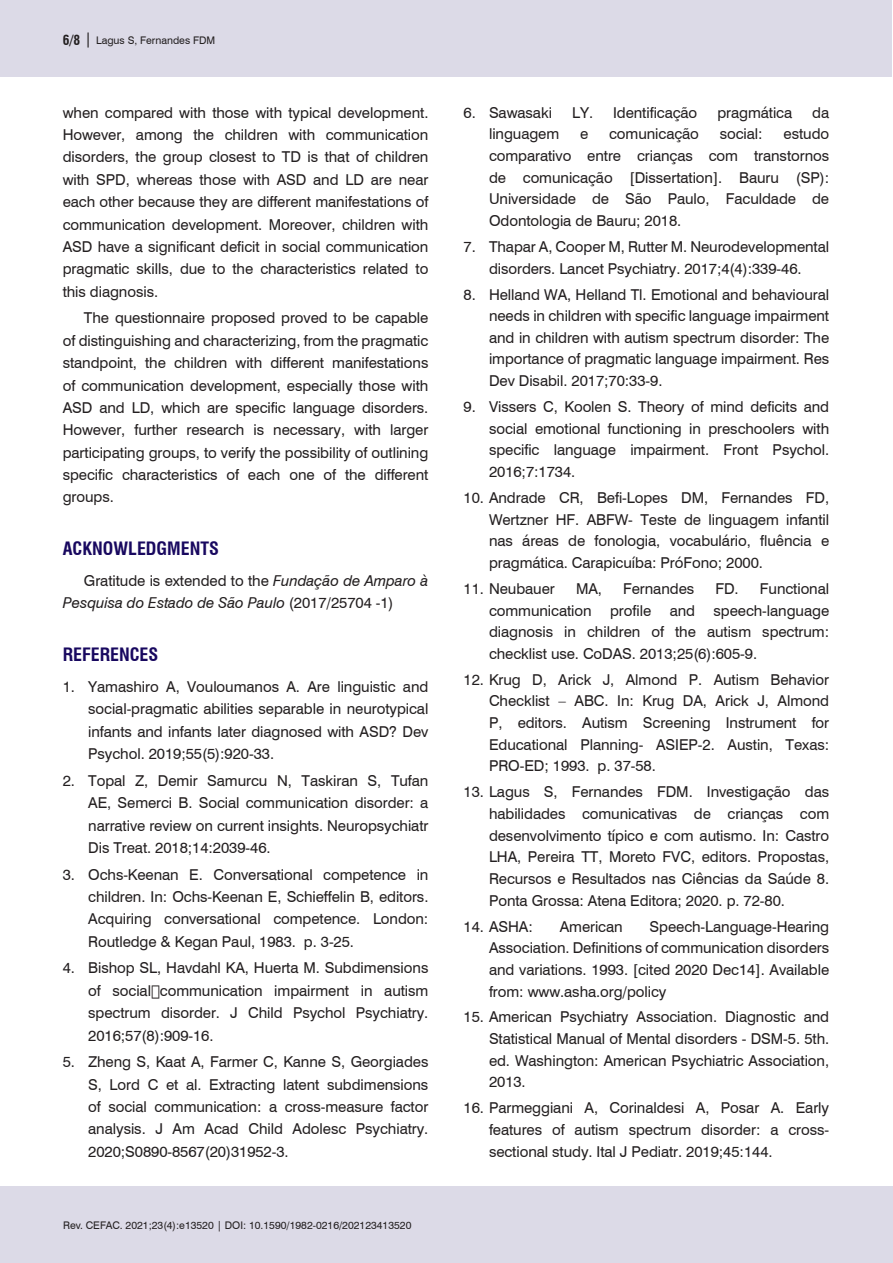
<style>
.page{position:relative;width:893px;height:1263px;background:#fff}
.page>*{position:absolute;margin:0;border:0;box-sizing:border-box;transform-origin:0 0}
.Nivel_1{font:700 condensed 18px "Swiss 721 BT";color:#18085f}
.Referencias_-_numer{font:15px/21.6px "Swiss 721 BT";letter-spacing:-.005em;color:#231f20;text-align:justify}
.Corpo_do_texto_INGL{font:15px/22.4px "Swiss 721 BT";letter-spacing:-.005em;color:#231f20;text-align:justify}
.Corpo_do_texto_INGL-2{font:italic 15px/22.4px "Swiss 721 BT";letter-spacing:-.005em;color:#231f20}
.t1{font:10.5px "Swiss 721 BT";color:#231f20}
.s1{font-weight:700;font-stretch:condensed;font-size:13.5px}
.s2{font-size:15px}
.s3{font-style:normal}
</style>
<div class="page">
<div style="left:0;top:1186px;width:892px;height:77px;background:#dcdae7"></div>
<div style="left:0;top:0;width:892px;height:77px;background:#dcdae7"></div>
<p class="t1" style="left:63px;top:34px;width:154px"><span class="s1">6/8</span> <span class="s2">|</span> Lagus S, Fernandes FDM</p>
<p class="Corpo_do_texto_INGL" style="left:63px;top:101px;width:367px">when compared with those with typical development.<br>However, among the children with communication disorders, the group closest to TD is that of children with SPD, whereas those with ASD and LD are near each other because they are different manifestations of communication development. Moreover, children with ASD have a significant deficit in social communication pragmatic skills, due to the characteristics related to this diagnosis.</p>
<p class="Corpo_do_texto_INGL" style="left:63px;top:307px;width:367px;text-indent:21px">The questionnaire proposed proved to be capable of distinguishing and characterizing, from the pragmatic standpoint, the children with different manifestations of communication development, especially those with ASD and LD, which are specific language disorders.<br>However, further research is necessary, with larger participating groups, to verify the possibility of outlining specific characteristics of each one of the different groups.</p>
<p class="Nivel_1" style="left:63px;top:538px;width:158px">ACKNOWLEDGMENTS</p>
<p class="Corpo_do_texto_INGL-2" style="left:63px;top:569px;width:367px;text-indent:21px"><span class="s3">Gratitude is extended to the</span> Fundação de Amparo à<br>Pesquisa do Estado de São Paulo <span class="s3">(2017/25704 -1)</span></p>
<p class="Nivel_1" style="left:63px;top:644px;width:97px">REFERENCES</p>
<p class="Referencias_-_numer" style="left:88px;top:675px;width:342px;line-height:22.4px;text-indent:-26px">1. Yamashiro A, Vouloumanos A. Are linguistic and social-pragmatic abilities separable in neurotypical infants and infants later diagnosed with ASD? Dev Psychol. 2019;55(5):920-33.</p>
<p class="Referencias_-_numer" style="left:88px;top:769px;width:342px;line-height:22.4px;text-indent:-26px">2. Topal Z, Demir Samurcu N, Taskiran S, Tufan AE, Semerci B. Social communication disorder: a narrative review on current insights. Neuropsychiatr Dis Treat. 2018;14:2039-46.</p>
<p class="Referencias_-_numer" style="left:88px;top:863px;width:342px;line-height:22.4px;text-indent:-26px">3. Ochs-Keenan E. Conversational competence in children. In: Ochs-Keenan E, Schieffelin B, editors.<br>Acquiring conversational competence. London:<br>Routledge &amp; Kegan Paul, 1983. p. 3-25.</p>
<p class="Referencias_-_numer" style="left:88px;top:957px;width:342px;line-height:22.4px;text-indent:-26px">4. Bishop SL, Havdahl KA, Huerta M. Subdimensions of social‐communication impairment in autism spectrum disorder. J Child Psychol Psychiatry.<br>2016;57(8):909-16.</p>
<p class="Referencias_-_numer" style="left:88px;top:1050px;width:342px;line-height:22.4px;text-indent:-26px">5. Zheng S, Kaat A, Farmer C, Kanne S, Georgiades S, Lord C et al. Extracting latent subdimensions of social communication: a cross-measure factor analysis. J Am Acad Child Adolesc Psychiatry.<br>2020;S0890-8567(20)31952-3.</p>
<p class="t1" style="left:63px;top:1218px;width:350px">Rev. CEFAC. 2021;23(4):e13520 | DOI: 10.1590/1982-0216/202123413520</p>
<p class="Referencias_-_numer" style="left:463px;top:101px;width:90px">6. Sawasaki</p>
<p class="Referencias_-_numer" style="left:572px;top:101px;width:127px">LY. Identificação</p>
<p class="Referencias_-_numer" style="left:717px;top:101px;width:76px">pragmática</p>
<p class="Referencias_-_numer" style="left:812px;top:101px;width:18px">da</p>
<p class="Referencias_-_numer" style="left:489px;top:123px;width:72px">linguagem</p>
<p class="Referencias_-_numer" style="left:580px;top:123px;width:10px">e</p>
<p class="Referencias_-_numer" style="left:609px;top:123px;width:91px">comunicação</p>
<p class="Referencias_-_numer" style="left:720px;top:123px;width:44px">social:</p>
<p class="Referencias_-_numer" style="left:489px;top:123px;width:342px;text-indent:295px">estudo comparativo entre crianças com transtornos de comunicação [Dissertation]. Bauru (SP):<br>Universidade de São Paulo, Faculdade de Odontologia de Bauru; 2018.</p>
<p class="Referencias_-_numer" style="left:463px;top:236px;width:367px;text-align:center">7. Thapar A, Cooper M, Rutter M. Neurodevelopmental disorders. Lancet Psychiatry. 2017;4(4):339-46.</p>
<p class="Referencias_-_numer" style="left:489px;top:283px;width:342px;text-indent:-26px">8. Helland WA, Helland Tl. Emotional and behavioural needs in children with specific language impairment and in children with autism spectrum disorder: The importance of pragmatic language impairment. Res Dev Disabil. 2017;70:33-9.</p>
<p class="Referencias_-_numer" style="left:489px;top:396px;width:342px;text-indent:-26px">9. Vissers C, Koolen S. Theory of mind deficits and social emotional functioning in preschoolers with specific language impairment. Front Psychol.<br>2016;7:1734.</p>
<p class="Referencias_-_numer" style="left:489px;top:487px;width:342px;text-indent:-26px">10. Andrade CR, Befi-Lopes DM, Fernandes FD, Wertzner HF. ABFW- Teste de linguagem infantil nas áreas de fonologia, vocabulário, fluência e pragmática. Carapicuíba: PróFono; 2000.</p>
<p class="Referencias_-_numer" style="left:463px;top:578px;width:93px">11. Neubauer</p>
<p class="Referencias_-_numer" style="left:576px;top:578px;width:27px">MA,</p>
<p class="Referencias_-_numer" style="left:623px;top:578px;width:73px">Fernandes</p>
<p class="Referencias_-_numer" style="left:489px;top:578px;width:342px;text-indent:226px">FD. Functional communication profile and speech-language diagnosis in children of the autism spectrum: checklist use. CoDAS. 2013;25(6):605-9.</p>
<p class="Referencias_-_numer" style="left:489px;top:668px;width:342px;text-indent:-26px">12. Krug D, Arick J, Almond P. Autism Behavior Checklist – ABC. In: Krug DA, Arick J, Almond P, editors. Autism Screening Instrument for Educational Planning- ASIEP-2. Austin, Texas:<br>PRO-ED; 1993. p. 37-58.</p>
<p class="Referencias_-_numer" style="left:489px;top:781px;width:342px;text-indent:-26px">13. Lagus S, Fernandes FDM. Investigação das habilidades comunicativas de crianças com desenvolvimento típico e com autismo. In: Castro LHA, Pereira TT, Moreto FVC, editors. Propostas, Recursos e Resultados nas Ciências da Saúde 8.<br>Ponta Grossa: Atena Editora; 2020. p. 72-80.</p>
<p class="Referencias_-_numer" style="left:463px;top:915px;width:71px">14. ASHA:</p>
<p class="Referencias_-_numer" style="left:560px;top:915px;width:64px">American</p>
<p class="Referencias_-_numer" style="left:489px;top:915px;width:342px;text-indent:161px">Speech-Language-Hearing Association. Definitions of communication disorders and variations. 1993. [cited 2020 Dec14]. Available from: www.asha.org/policy</p>
<p class="Referencias_-_numer" style="left:489px;top:1006px;width:342px;text-indent:-26px">15. American Psychiatry Association. Diagnostic and Statistical Manual of Mental disorders - DSM-5. 5th. ed. Washington: American Psychiatric Association, 2013.</p>
<p class="Referencias_-_numer" style="left:489px;top:1097px;width:342px;text-indent:-26px">16. Parmeggiani A, Corinaldesi A, Posar A. Early features of autism spectrum disorder: a cross&shy;sectional study. Ital J Pediatr. 2019;45:144.</p>
</div>
